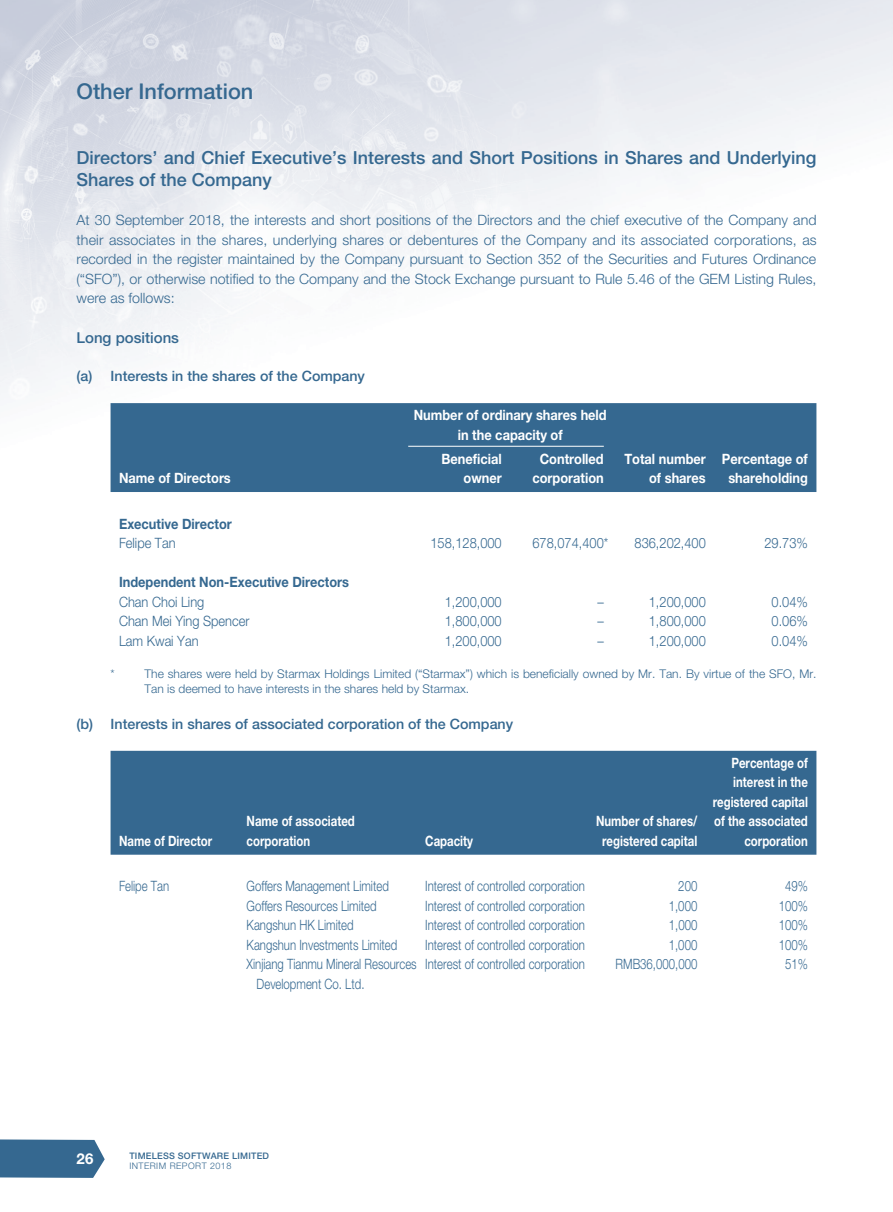
<style>
.page{position:relative;width:893px;height:1212px;background:#fff}
.page>*{position:absolute;margin:0;border:0;box-sizing:border-box;transform-origin:0 0}
.t1{font:500 21.75px "Helvetica Neue LT Std";color:#356890}
.t2{font:500 18px/22.5px "Helvetica Neue LT Std";color:#356890}
.t3{font:500 15px "Helvetica Neue LT Std";color:#356890}
.t4{font:700 15px "Helvetica Neue LT Std";color:#fff}
.t5{font:300 14.25px/19.5px "Helvetica Neue LT Std";color:#356890;text-align:justify}
.t6{font:300 14.25px/19.5px "Helvetica Neue LT Std";color:#356890;scale:.8 1}
.t7{font:300 14.25px "Helvetica Neue LT Std";color:#356890;scale:.9 1}
.t8{font:700 14.25px/19.5px "Helvetica Neue LT Std";color:#fff;scale:.8 1}
.t9{font:700 14.25px/19.5px "Helvetica Neue LT Std";color:#fff;text-align:center;scale:.9 1}
.t10{font:500 14.25px "Helvetica Neue LT Std";color:#356890}
.t11{font:700 14.25px "Helvetica Neue LT Std";color:#356890;scale:.9 1}
.t12{font:300 12px/15px "Helvetica Neue LT Std";color:#356890}
.t13{font:500 9px "Helvetica Neue LT Std";letter-spacing:.025em;color:#356890}
.t14{font:300 9px "Helvetica Neue LT Std";letter-spacing:.05em;color:#356890}
</style>
<div class="page">
<img style="left:0;top:0;width:893px;height:492px">
<svg style="left:0;top:1139px;width:105px;height:39px;background:#457398"></svg>
<div style="left:111px;top:403px;width:705px;height:89px;background:#356890"></div>
<hr style="left:408px;top:446px;width:196px;height:1px;background:#fff">
<div style="left:111px;top:751px;width:705px;height:104px;background:#356890"></div>
<h1 class="t1" style="left:77px;top:83px;width:178px">Other Information</h1>
<p class="t2" style="left:77px;top:148px;width:741px">Directors’ and Chief Executive’s Interests and Short Positions in Shares and Underlying<br>Shares of the Company</p>
<p class="t5" style="left:77px;top:212px;width:742px">At 30 September 2018, the interests and short positions of the Directors and the chief executive of the Company and their associates in the shares, underlying shares or debentures of the Company and its associated corporations, as recorded in the register maintained by the Company pursuant to Section 352 of the Securities and Futures Ordinance (“SFO”), or otherwise notified to the Company and the Stock Exchange pursuant to Rule 5.46 of the GEM Listing Rules, were as follows:</p>
<p class="t3" style="left:77px;top:332px;width:104px">Long positions</p>
<p class="t10" style="left:77px;top:371px;width:290px">(a) Interests in the shares of the Company</p>
<p class="t9" style="left:414px;top:407px;width:216px">Number of ordinary shares held in the capacity of</p>
<p class="t9" style="left:119px;top:470px;width:126px">Name of Directors</p>
<p class="t9" style="left:441px;top:451px;width:68px;text-align:right">Beneficial owner</p>
<p class="t9" style="left:532px;top:451px;width:81px">Controlled corporation</p>
<p class="t9" style="left:624px;top:451px;width:92px;text-align:right">Total number of shares</p>
<p class="t9" style="left:722px;top:451px;width:97px">Percentage of shareholding</p>
<p class="t11" style="left:119px;top:518px;width:127px">Executive Director</p>
<p class="t7" style="left:119px;top:538px;width:64px">Felipe Tan</p>
<p class="t7" style="left:430px;top:538px;width:81px">158,128,000</p>
<p class="t7" style="left:532px;top:538px;width:86px">678,074,400*</p>
<p class="t7" style="left:635px;top:538px;width:81px">836,202,400</p>
<p class="t7" style="left:764px;top:538px;width:50px">29.73%</p>
<p class="t11" style="left:119px;top:577px;width:257px">Independent Non-Executive Directors</p>
<p class="t7" style="left:119px;top:596px;width:96px">Chan Choi Ling</p>
<p class="t7" style="left:445px;top:596px;width:65px">1,200,000</p>
<p class="t7" style="left:597px;top:596px;width:9px">–</p>
<p class="t7" style="left:649px;top:596px;width:65px">1,200,000</p>
<p class="t7" style="left:772px;top:596px;width:42px">0.04%</p>
<p class="t7" style="left:119px;top:616px;width:146px">Chan Mei Ying Spencer</p>
<p class="t7" style="left:445px;top:616px;width:65px">1,800,000</p>
<p class="t7" style="left:597px;top:616px;width:9px">–</p>
<p class="t7" style="left:649px;top:616px;width:65px">1,800,000</p>
<p class="t7" style="left:772px;top:616px;width:42px">0.06%</p>
<p class="t7" style="left:119px;top:635px;width:90px">Lam Kwai Yan</p>
<p class="t7" style="left:445px;top:635px;width:65px">1,200,000</p>
<p class="t7" style="left:597px;top:635px;width:9px">–</p>
<p class="t7" style="left:649px;top:635px;width:65px">1,200,000</p>
<p class="t7" style="left:772px;top:635px;width:42px">0.04%</p>
<p class="t12" style="left:111px;top:667px;width:6px">*</p>
<p class="t12" style="left:145px;top:667px;width:673px">The shares were held by Starmax Holdings Limited (“Starmax”) which is beneficially owned by Mr. Tan. By virtue of the SFO, Mr.<br>Tan is deemed to have interests in the shares held by Starmax.</p>
<p class="t10" style="left:77px;top:719px;width:438px">(b) Interests in shares of associated corporation of the Company</p>
<p class="t8" style="left:119px;top:833px;width:118px">Name of Director</p>
<p class="t8" style="left:247px;top:813px;width:137px">Name of associated corporation</p>
<p class="t8" style="left:425px;top:833px;width:61px">Capacity</p>
<p class="t8" style="left:596px;top:813px;width:128px;text-align:center">Number of shares/ registered capital</p>
<p class="t8" style="left:713px;top:755px;width:120px;text-align:right">Percentage of interest in the registered capital of the associated corporation</p>
<p class="t6" style="left:119px;top:878px;width:64px">Felipe Tan</p>
<p class="t6" style="left:247px;top:878px;width:179px">Goffers Management Limited</p>
<p class="t6" style="left:425px;top:878px;width:201px">Interest of controlled corporation</p>
<p class="t6" style="left:678px;top:878px;width:25px">200</p>
<p class="t6" style="left:785px;top:878px;width:30px">49%</p>
<p class="t6" style="left:247px;top:898px;width:164px">Goffers Resources Limited</p>
<p class="t6" style="left:425px;top:898px;width:201px">Interest of controlled corporation</p>
<p class="t6" style="left:669px;top:898px;width:37px">1,000</p>
<p class="t6" style="left:779px;top:898px;width:38px">100%</p>
<p class="t6" style="left:247px;top:917px;width:135px">Kangshun HK Limited</p>
<p class="t6" style="left:425px;top:917px;width:201px">Interest of controlled corporation</p>
<p class="t6" style="left:669px;top:917px;width:37px">1,000</p>
<p class="t6" style="left:779px;top:917px;width:38px">100%</p>
<p class="t6" style="left:247px;top:937px;width:190px">Kangshun Investments Limited</p>
<p class="t6" style="left:425px;top:937px;width:201px">Interest of controlled corporation</p>
<p class="t6" style="left:669px;top:937px;width:37px">1,000</p>
<p class="t6" style="left:779px;top:937px;width:38px">100%</p>
<p class="t6" style="left:257px;top:956px;width:202px;text-indent:-10px">Xinjiang Tianmu Mineral Resources<br>Development Co. Ltd.</p>
<p class="t6" style="left:425px;top:956px;width:201px">Interest of controlled corporation</p>
<p class="t6" style="left:616px;top:956px;width:104px">RMB36,000,000</p>
<p class="t6" style="left:785px;top:956px;width:30px">51%</p>
<p class="t4" style="left:77px;top:1153px;width:19px">26</p>
<p class="t13" style="left:129px;top:1152px;width:141px">TIMELESS SOFTWARE LIMITED</p>
<p class="t14" style="left:129px;top:1163px;width:104px">INTERIM REPORT 2018</p>
</div>
